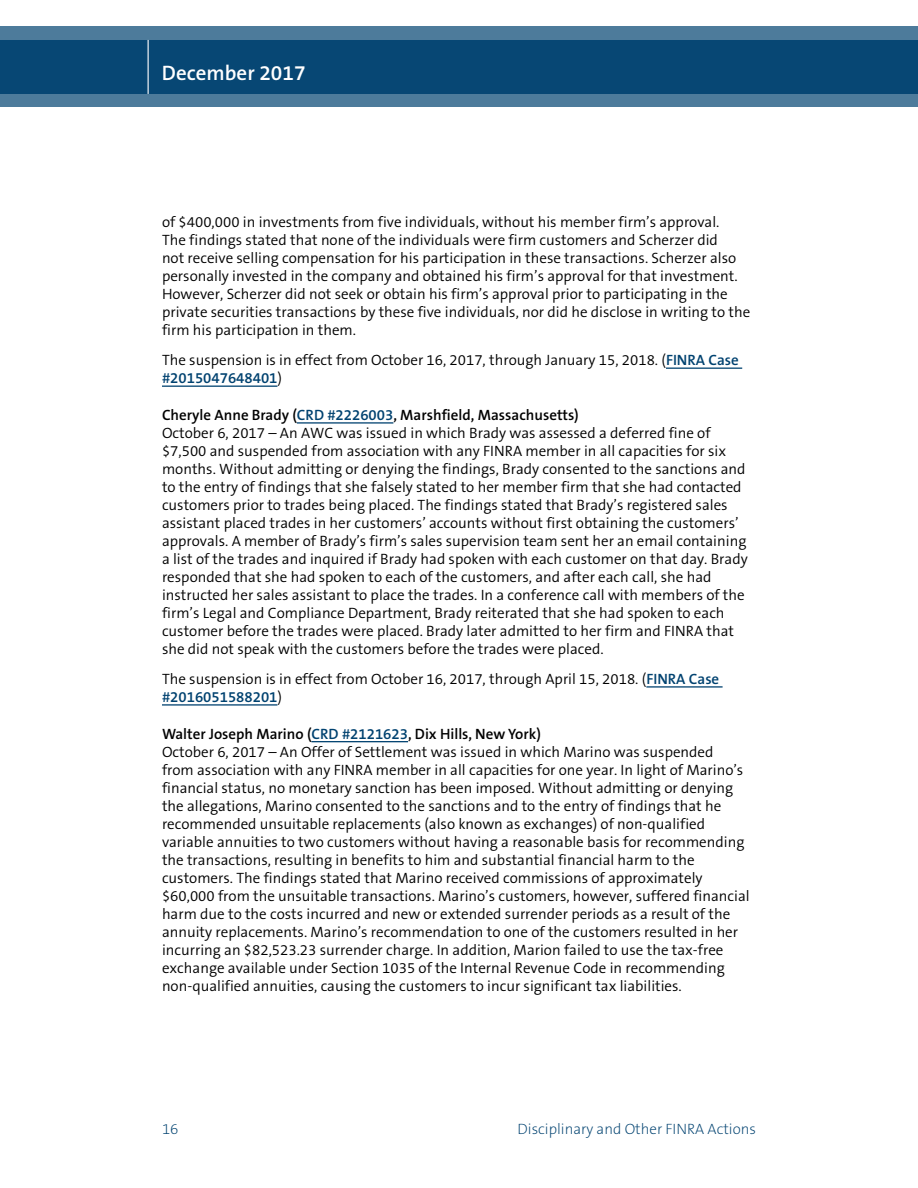
<style>
.page{position:relative;width:918px;height:1188px;background:#fff}
.page>*{position:absolute;margin:0;border:0;box-sizing:border-box;transform-origin:0 0}
.t1{font:600 21px "The Sans B6";color:#fff}
.t2{font:300 15px/18px "The Sans B4";color:#000}
.t3{font:600 15px "The Sans B6";color:#000}
.t4{font:200 15px "The Sans B2";color:#004270}
.t5{font:600 15px "The Sans B6";color:#004270}
.s1{font-family:"The Sans B6";font-weight:600;color:#004270}
.s2{font-family:"The Sans B4";font-weight:300;color:#000}
.s3{color:#004270}
</style>
<div class="page">
<svg style="left:0;top:26px;width:918px;height:81px;background:#1e5881"></svg>
<hr style="left:148px;top:40px;width:1px;height:54px;background:#fff">
<hr style="left:666px;top:368px;width:76px;height:1px;background:#004270">
<hr style="left:162px;top:386px;width:115px;height:1px;background:#004270">
<hr style="left:297px;top:422px;width:96px;height:2px;background:#004270">
<hr style="left:646px;top:686px;width:77px;height:2px;background:#004270">
<hr style="left:162px;top:704px;width:115px;height:2px;background:#004270">
<hr style="left:311px;top:741px;width:97px;height:1px;background:#004270">
<h1 class="t1" style="left:162px;top:62px;width:145px">December 2017</h1>
<p class="t2" style="left:162px;top:213px;width:590px">of $400,000 in investments from five individuals, without his member firm’s approval.<br>The findings stated that none of the individuals were firm customers and Scherzer did<br>not receive selling compensation for his participation in these transactions. Scherzer also personally invested in the company and obtained his firm’s approval for that investment.<br>However, Scherzer did not seek or obtain his firm’s approval prior to participating in the private securities transactions by these five individuals, nor did he disclose in writing to the firm his participation in them.</p>
<p class="t2" style="left:162px;top:351px;width:578px">The suspension is in effect from October 16, 2017, through January 15, 2018. (<span class="s1">FINRA Case</span></p>
<p class="t5" style="left:162px;top:370px;width:122px">#2015047648401<span class="s2">)</span></p>
<p class="t3" style="left:162px;top:407px;width:418px">Cheryle Anne Brady (<span class="s3">CRD #2226003</span>, Marshfield, Massachusetts)</p>
<p class="t2" style="left:162px;top:424px;width:587px">October 6, 2017 – An AWC was issued in which Brady was assessed a deferred fine of $7,500 and suspended from association with any FINRA member in all capacities for six months. Without admitting or denying the findings, Brady consented to the sanctions and to the entry of findings that she falsely stated to her member firm that she had contacted customers prior to trades being placed. The findings stated that Brady’s registered sales assistant placed trades in her customers’ accounts without first obtaining the customers’ approvals. A member of Brady’s firm’s sales supervision team sent her an email containing a list of the trades and inquired if Brady had spoken with each customer on that day. Brady responded that she had spoken to each of the customers, and after each call, she had instructed her sales assistant to place the trades. In a conference call with members of the firm’s Legal and Compliance Department, Brady reiterated that she had spoken to each customer before the trades were placed. Brady later admitted to her firm and FINRA that she did not speak with the customers before the trades were placed.</p>
<p class="t2" style="left:162px;top:670px;width:559px">The suspension is in effect from October 16, 2017, through April 15, 2018. (<span class="s1">FINRA Case</span></p>
<p class="t5" style="left:162px;top:689px;width:122px">#2016051588201<span class="s2">)</span></p>
<p class="t3" style="left:162px;top:725px;width:380px">Walter Joseph Marino (<span class="s3">CRD #2121623</span>, Dix Hills, New York)</p>
<p class="t2" style="left:162px;top:743px;width:589px">October 6, 2017 – An Offer of Settlement was issued in which Marino was suspended<br>from association with any FINRA member in all capacities for one year. In light of Marino’s financial status, no monetary sanction has been imposed. Without admitting or denying the allegations, Marino consented to the sanctions and to the entry of findings that he recommended unsuitable replacements (also known as exchanges) of non-qualified variable annuities to two customers without having a reasonable basis for recommending the transactions, resulting in benefits to him and substantial financial harm to the customers. The findings stated that Marino received commissions of approximately $60,000 from the unsuitable transactions. Marino’s customers, however, suffered financial harm due to the costs incurred and new or extended surrender periods as a result of the annuity replacements. Marino’s recommendation to one of the customers resulted in her incurring an $82,523.23 surrender charge. In addition, Marion failed to use the tax-free exchange available under Section 1035 of the Internal Revenue Code in recommending non-qualified annuities, causing the customers to incur significant tax liabilities.</p>
<p class="t4" style="left:162px;top:1121px;width:18px">16</p>
<p class="t4" style="left:518px;top:1121px;width:240px">Disciplinary and Other FINRA Actions</p>
</div>
